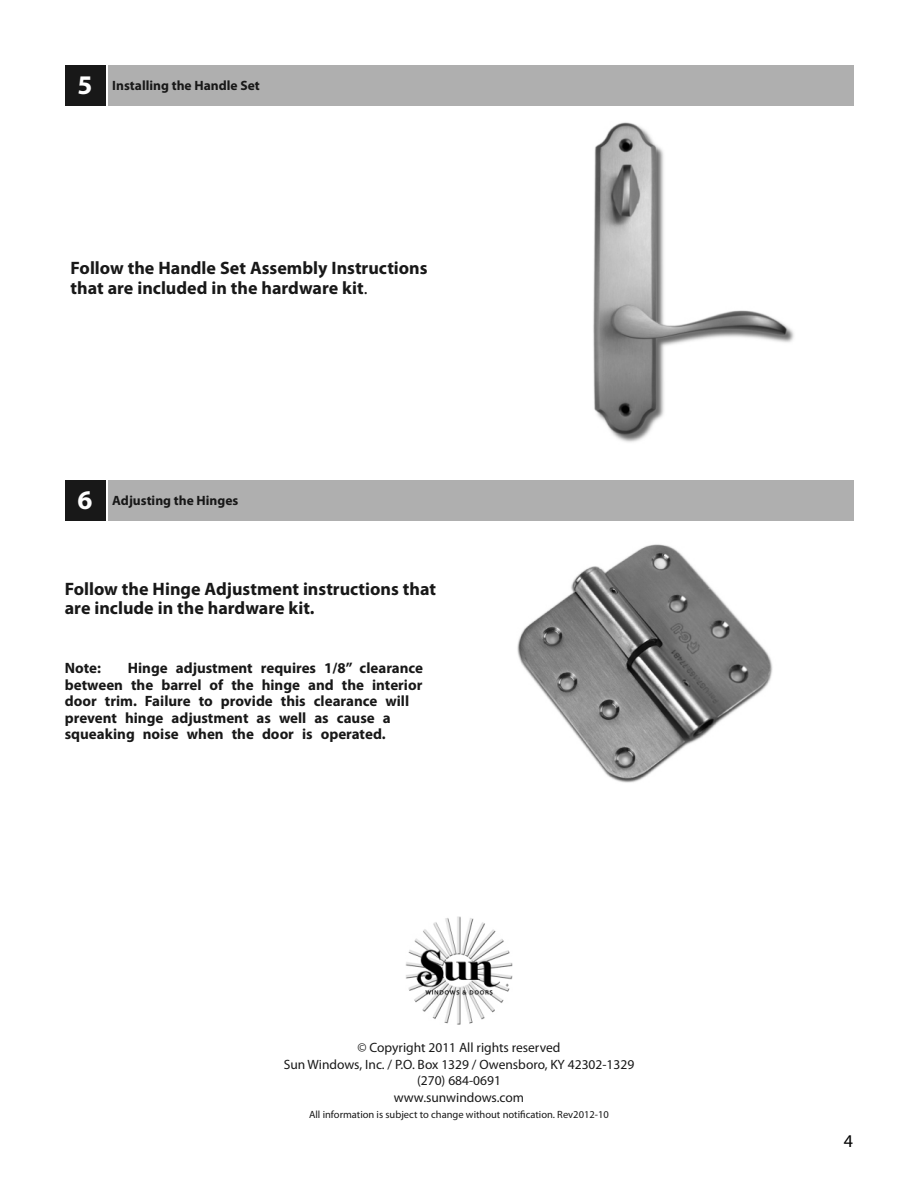
<style>
.page{position:relative;width:918px;height:1188px;background:#fff}
.page>*{position:absolute;margin:0;border:0;box-sizing:border-box;transform-origin:0 0}
.t1{font:700 18px/19.5px "Myriad Pro";color:#181818}
.t2{font:18px "Myriad Pro";color:#000}
.t3{font:700 15px/16.5px "Myriad Pro";color:#181818}
.t4{font:13.5px/16.5px "Myriad Pro";color:#181818;text-align:center}
.t5{font:700 13.5px "Myriad Pro";color:#181818}
.t6{font:10.5px "Myriad Pro";color:#181818}
.s1{font-size:27px;color:#fff}
.s2{font-weight:400}
</style>
<div class="page">
<div style="left:65px;top:65px;width:40px;height:40px;background:#181818"></div>
<div style="left:108px;top:65px;width:745px;height:40px;background:#afafaf"></div>
<div style="left:65px;top:480px;width:40px;height:40px;background:#181818"></div>
<div style="left:108px;top:480px;width:745px;height:40px;background:#afafaf"></div>
<img style="left:517px;top:544px;width:256px;height:239px">
<img style="left:593px;top:122px;width:201px;height:320px">
<img style="left:405px;top:917px;width:108px;height:108px">
<p class="t5" style="left:78px;top:80px;width:184px"><span class="s1">5</span> Installing the Handle Set</p>
<p class="t1" style="left:71px;top:260px;width:359px">Follow the Handle Set Assembly Instructions that are included in the hardware kit<span class="s2">.</span></p>
<p class="t5" style="left:78px;top:495px;width:162px"><span class="s1">6</span> Adjusting the Hinges</p>
<p class="t1" style="left:65px;top:580px;width:373px">Follow the Hinge Adjustment instructions that are include in the hardware kit.</p>
<p class="t3" style="left:65px;top:661px;width:360px;text-indent:63px">Hinge adjustment requires 1/8” clearance between the barrel of the hinge and the interior door trim. Failure to provide this clearance will prevent hinge adjustment as well as cause a squeaking noise when the door is operated.</p>
<p class="t3" style="left:65px;top:661px;width:38px">Note:</p>
<p class="t4" style="left:284px;top:1041px;width:352px">© Copyright 2011 All rights reserved<br>Sun Windows, Inc. / P.O. Box 1329 / Owensboro, KY 42302-1329 (270) 684-0691<br>www.sunwindows.com</p>
<p class="t6" style="left:309px;top:1110px;width:301px">All information is subject to change without notification. Rev2012-10</p>
<p class="t2" style="left:844px;top:1133px;width:11px">4</p>
</div>
